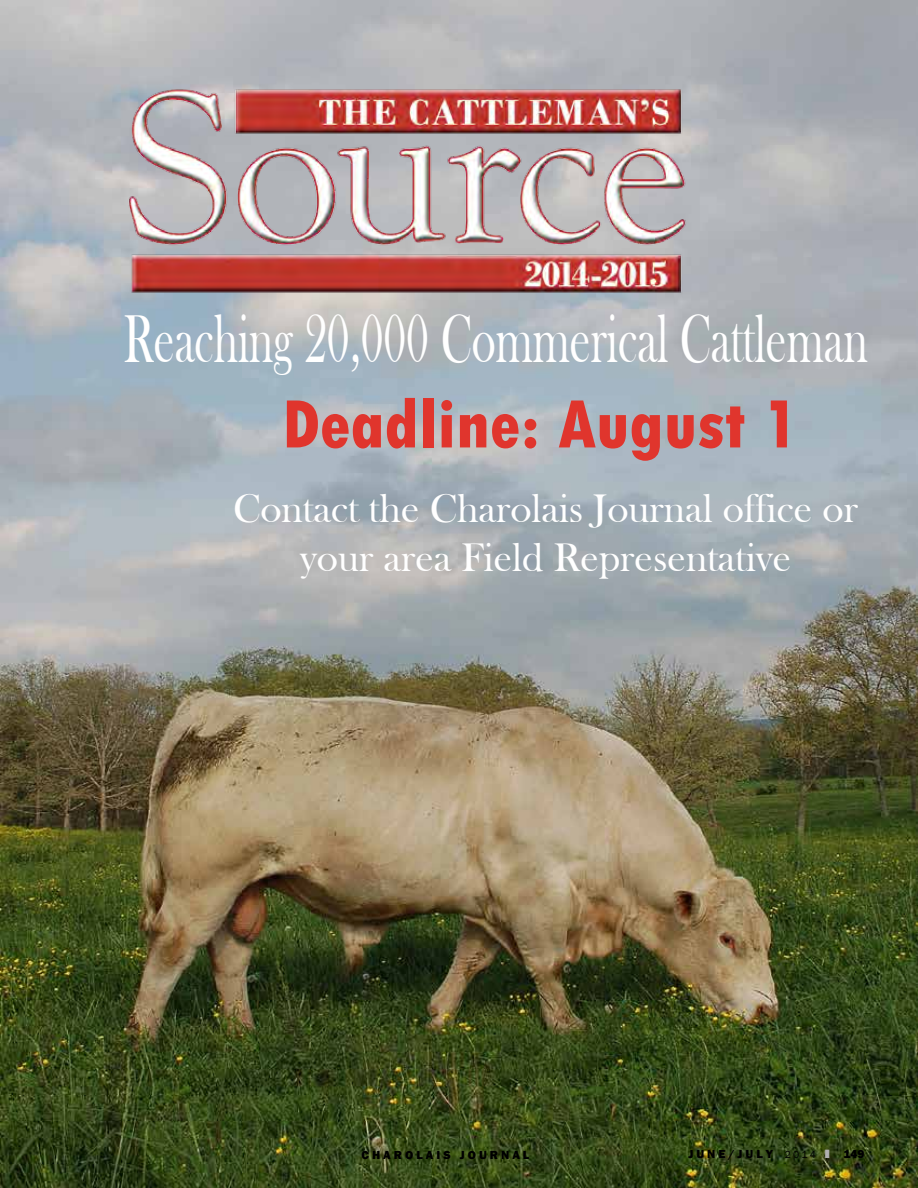
<style>
.page{position:relative;width:918px;height:1188px;background:#fff}
.page>*{position:absolute;margin:0;border:0;box-sizing:border-box;transform-origin:0 0}
.t1{font:800 condensed 72px "Tw Cen";color:#e0352d}
.t2{font:69.45px "Bask Old Face";color:#fff;scale:.67 1}
.t3{font:40.95px/49.2px "Bask Old Face";color:#fff;text-align:center}
.t4{font:800 12px "Franklin Gothic";color:#000}
.s1{font-weight:400;font-size:10.5px}
</style>
<div class="page">
<img style="left:0;top:0;width:918px;height:1188px">
<img style="left:104px;top:74px;width:656px;height:223px">
<svg style="left:825px;top:1150px;width:4px;height:8px"></svg>
<p class="t2" style="left:124px;top:301px;width:1112px">Reaching 20,000 Commerical Cattleman</p>
<p class="t1" style="left:282px;top:382px;width:518px">Deadline: August 1</p>
<p class="t3" style="left:233px;top:484px;width:627px">Contact the Charolais Journal office or your area Field Representative</p>
<p class="t4" style="left:362px;top:1148px;width:169px">C H A R O L A I S J O U R N A L</p>
<p class="t4" style="left:688px;top:1146px;width:129px">J U N E / J U L Y <span class="s1">2 0 1 4</span></p>
<p class="t4" style="left:843px;top:1146px;width:23px">149</p>
</div>
